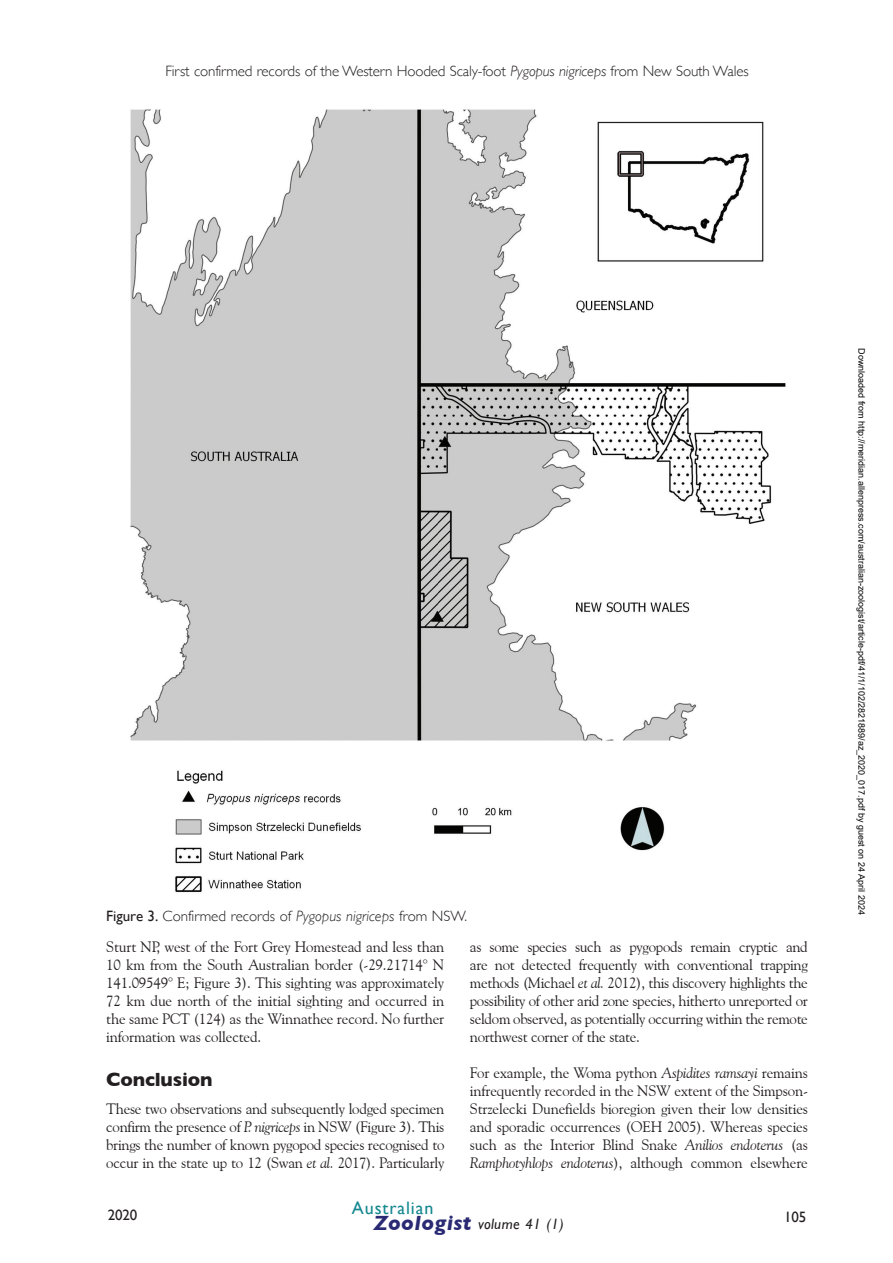
<style>
.page{position:relative;width:893px;height:1263px;background:#fff}
.page>*{position:absolute;margin:0;border:0;box-sizing:border-box;transform-origin:0 0}
.t1{font:italic 700 21px "Gill Sans";letter-spacing:.025em;color:#292a73}
._06_Heading_level_1{font:700 19.5px "Gill Sans";letter-spacing:-.01em;color:#231f20}
.t2{font:18px "Gill Sans";letter-spacing:.05em;color:#168890}
._08_Body_text{font:15px/18px "Goudy Old Style BT";letter-spacing:-.02em;color:#231f20;text-align:justify}
._10_Table___Fig_capt{font:300 15px "Gill Sans";letter-spacing:-.01em;color:#231f20}
.t3{font:italic 15px "Gill Sans";letter-spacing:.025em;color:#231f20}
.t4{font:15px "Gill Sans";letter-spacing:-.01em;color:#231f20}
.t5{font:9px "Arial";color:#000}
.s1{font-style:italic}
.s2{font-weight:400}
</style>
<div class="page">
<img style="left:130px;top:109px;width:656px;height:784px">
<p class="_10_Table___Fig_capt" style="left:166px;top:59px;width:585px">First confirmed records of the Western Hooded Scaly-foot <span class="s1">Pygopus nigriceps</span> from New South Wales</p>
<p class="_10_Table___Fig_capt" style="left:106px;top:904px;width:362px"><span class="s2">Figure 3.</span> Confirmed records of <span class="s1">Pygopus nigriceps</span> from NSW.</p>
<p class="_08_Body_text" style="left:106px;top:938px;width:340px">Sturt NP, west of the Fort Grey Homestead and less than 10 km from the South Australian border (-29.21714° N 141.09549° E; Figure 3). This sighting was approximately 72 km due north of the initial sighting and occurred in the same PCT (124) as the Winnathee record. No further information was collected.</p>
<p class="_06_Heading_level_1" style="left:106px;top:1064px;width:108px">Conclusion</p>
<p class="_08_Body_text" style="left:106px;top:1100px;width:340px">These two observations and subsequently lodged specimen confirm the presence of <span class="s1">P. nigriceps</span> in NSW (Figure 3). This brings the number of known pygopod species recognised to occur in the state up to 12 (Swan <span class="s1">et al.</span> 2017). Particularly</p>
<p class="_08_Body_text" style="left:470px;top:938px;width:340px">as some species such as pygopods remain cryptic and are not detected frequently with conventional trapping methods (Michael <span class="s1">et al.</span> 2012), this discovery highlights the possibility of other arid zone species, hitherto unreported or seldom observed, as potentially occurring within the remote northwest corner of the state.</p>
<p class="_08_Body_text" style="left:470px;top:1064px;width:340px">For example, the Woma python <span class="s1">Aspidites ramsayi</span> remains infrequently recorded in the NSW extent of the Simpson-Strzelecki Dunefields bioregion given their low densities and sporadic occurrences (OEH 2005). Whereas species such as the Interior Blind Snake <span class="s1">Anilios endoterus</span> (as <span class="s1">Ramphotyhlops endoterus</span>), although common elsewhere</p>
<p class="t2" style="left:352px;top:1197px;width:83px">Australian</p>
<p class="t4" style="left:108px;top:1206px;width:31px">2020</p>
<p class="t4" style="left:784px;top:1208px;width:24px">105</p>
<h1 class="t1" style="left:374px;top:1210px;width:99px">Zoologist</h1>
<p class="t3" style="left:478px;top:1215px;width:87px">volume 41 (1)</p>
<p class="t5" style="left:865px;top:348px;width:568px;rotate:90deg">Downloaded from http://meridian.allenpress.com/australian-zoologist/article-pdf/41/1/102/2821889/az_2020_017.pdf by guest on 24 April 2024</p>
</div>
